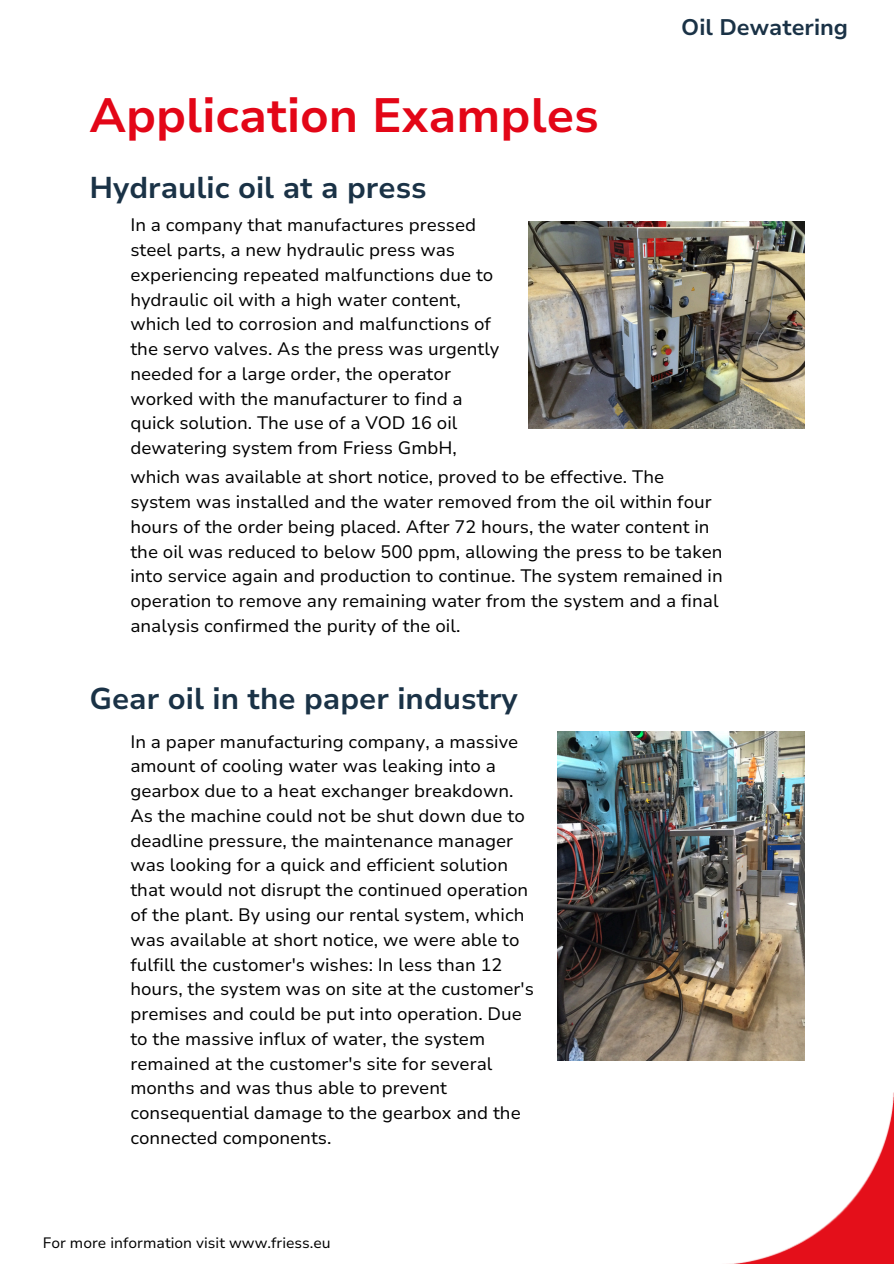
<style>
.page{position:relative;width:894px;height:1264px;background:#fff}
.page>*{position:absolute;margin:0;border:0;box-sizing:border-box;transform-origin:0 0}
.t1{font:700 48px "Nunito Sans 10 pt";color:#e30617}
.t2{font:700 30px "Nunito Sans 10 pt";color:#1a3246}
.t3{font:700 22.5px "Nunito Sans 10 pt";color:#1a3246}
.t4{font:18px/24.8px "Nunito Sans 10 pt";color:#000}
.t5{font:15px "Nunito Sans 10 pt";color:#000}
</style>
<div class="page">
<img style="left:738px;top:1099px;width:155px;height:164px">
<img style="left:528px;top:221px;width:276px;height:207px">
<img style="left:557px;top:731px;width:247px;height:329px">
<h3 class="t1" style="left:89px;top:83px;width:511px">Application Examples</h3>
<h1 class="t2" style="left:89px;top:168px;width:338px">Hydraulic oil at a press</h1>
<h2 class="t4" style="left:130px;top:213px;width:370px">In a company that manufactures pressed steel parts, a new hydraulic press was experiencing repeated malfunctions due to hydraulic oil with a high water content, which led to corrosion and malfunctions of the servo valves. As the press was urgently needed for a large order, the operator worked with the manufacturer to find a quick solution. The use of a VOD 16 oil dewatering system from Friess GmbH,</h2>
<h4 class="t3" style="left:681px;top:12px;width:168px">Oil Dewatering</h4>
<p class="t4" style="left:130px;top:465px;width:593px">which was available at short notice, proved to be effective. The system was installed and the water removed from the oil within four hours of the order being placed. After 72 hours, the water content in the oil was reduced to below 500 ppm, allowing the press to be taken into service again and production to continue. The system remained in operation to remove any remaining water from the system and a final analysis confirmed the purity of the oil.</p>
<h4 class="t2" style="left:89px;top:679px;width:430px">Gear oil in the paper industry</h4>
<h2 class="t4" style="left:130px;top:729px;width:405px">In a paper manufacturing company, a massive amount of cooling water was leaking into a gearbox due to a heat exchanger breakdown.<br>As the machine could not be shut down due to deadline pressure, the maintenance manager was looking for a quick and efficient solution that would not disrupt the continued operation of the plant. By using our rental system, which was available at short notice, we were able to fulfill the customer's wishes: In less than 12 hours, the system was on site at the customer's premises and could be put into operation. Due to the massive influx of water, the system remained at the customer's site for several months and was thus able to prevent consequential damage to the gearbox and the connected components.</h2>
<h4 class="t5" style="left:43px;top:1232px;width:289px">For more information visit www.friess.eu</h4>
</div>
